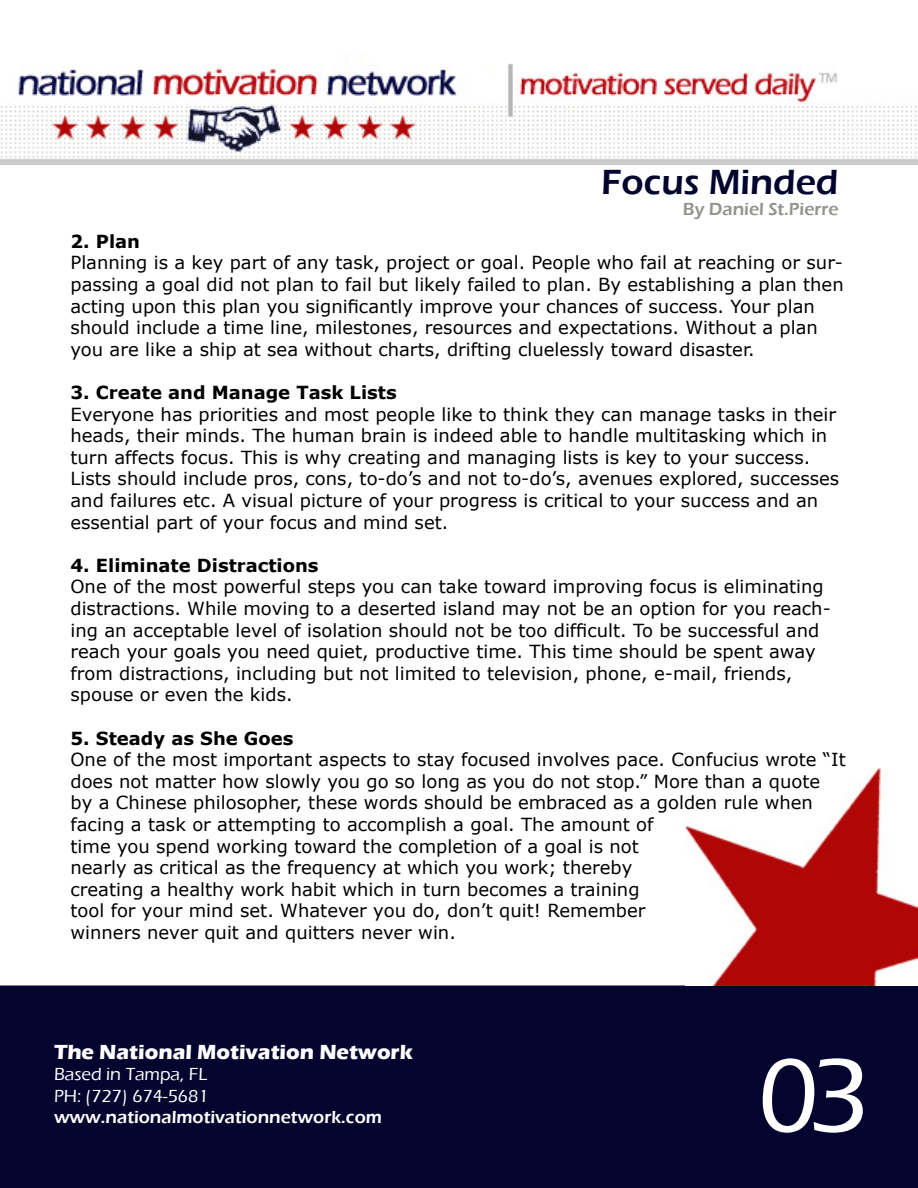
<style>
.page{position:relative;width:918px;height:1188px;background:#fff}
.page>*{position:absolute;margin:0;border:0;box-sizing:border-box;transform-origin:0 0}
.t1{font:500 108px "Eras ITC";color:#fff}
.t2{font:600 36px "Eras ITC";color:#04052f}
.t3{font:700 21px "Eras ITC";color:#fff}
.t4{font:18px/21.6px "Verdana";color:#000}
.t5{font:700 18px "Verdana";color:#000}
.t6{font:600 18px "Eras ITC";color:#fff}
.t7{font:500 18px/21.6px "Eras ITC";color:#fff}
.t8{font:600 18px "Eras ITC";color:#94948f}
</style>
<div class="page">
<div style="left:1px;top:986px;width:916px;height:201px;background:#04052f"></div>
<div style="left:0;top:986px;width:918px;height:202px;border:2px solid #04052f"></div>
<img style="left:0;top:64px;width:918px;height:101px">
<img style="left:686px;top:768px;width:232px;height:217px">
<h2 class="t2" style="left:601px;top:162px;width:239px">Focus Minded</h2>
<p class="t8" style="left:683px;top:199px;width:157px">By Daniel St.Pierre</p>
<p class="t5" style="left:70px;top:230px;width:71px">2. Plan</p>
<p class="t4" style="left:70px;top:252px;width:775px">Planning is a key part of any task, project or goal. People who fail at reaching or sur&shy;passing a goal did not plan to fail but likely failed to plan. By establishing a plan then acting upon this plan you significantly improve your chances of success. Your plan should include a time line, milestones, resources and expectations. Without a plan you are like a ship at sea without charts, drifting cluelessly toward disaster.</p>
<p class="t5" style="left:70px;top:381px;width:328px">3. Create and Manage Task Lists</p>
<p class="t4" style="left:70px;top:403px;width:770px">Everyone has priorities and most people like to think they can manage tasks in their heads, their minds. The human brain is indeed able to handle multitasking which in turn affects focus. This is why creating and managing lists is key to your success.<br>Lists should include pros, cons, to-do’s and not to-do’s, avenues explored, successes and failures etc. A visual picture of your progress is critical to your success and an essential part of your focus and mind set.</p>
<p class="t5" style="left:70px;top:554px;width:250px">4. Eliminate Distractions</p>
<p class="t4" style="left:70px;top:576px;width:762px">One of the most powerful steps you can take toward improving focus is eliminating distractions. While moving to a deserted island may not be an option for you reach&shy;ing an acceptable level of isolation should not be too difficult. To be successful and reach your goals you need quiet, productive time. This time should be spent away from distractions, including but not limited to television, phone, e-mail, friends, spouse or even the kids.</p>
<p class="t5" style="left:70px;top:726px;width:225px">5. Steady as She Goes</p>
<p class="t4" style="left:70px;top:749px;width:777px">One of the most important aspects to stay focused involves pace. Confucius wrote “It does not matter how slowly you go so long as you do not stop.” More than a quote by a Chinese philosopher, these words should be embraced as a golden rule when facing a task or attempting to accomplish a goal. The amount of<br>time you spend working toward the completion of a goal is not<br>nearly as critical as the frequency at which you work; thereby<br>creating a healthy work habit which in turn becomes a training<br>tool for your mind set. Whatever you do, don’t quit! Remember<br>winners never quit and quitters never win.</p>
<p class="t3" style="left:54px;top:1040px;width:360px">The National Motivation Network</p>
<p class="t7" style="left:54px;top:1064px;width:156px">Based in Tampa, FL<br>PH: (727) 674-5681</p>
<p class="t6" style="left:54px;top:1107px;width:329px">www.nationalmotivationnetwork.com</p>
<h1 class="t1" style="left:757px;top:1035px;width:114px">03</h1>
</div>
